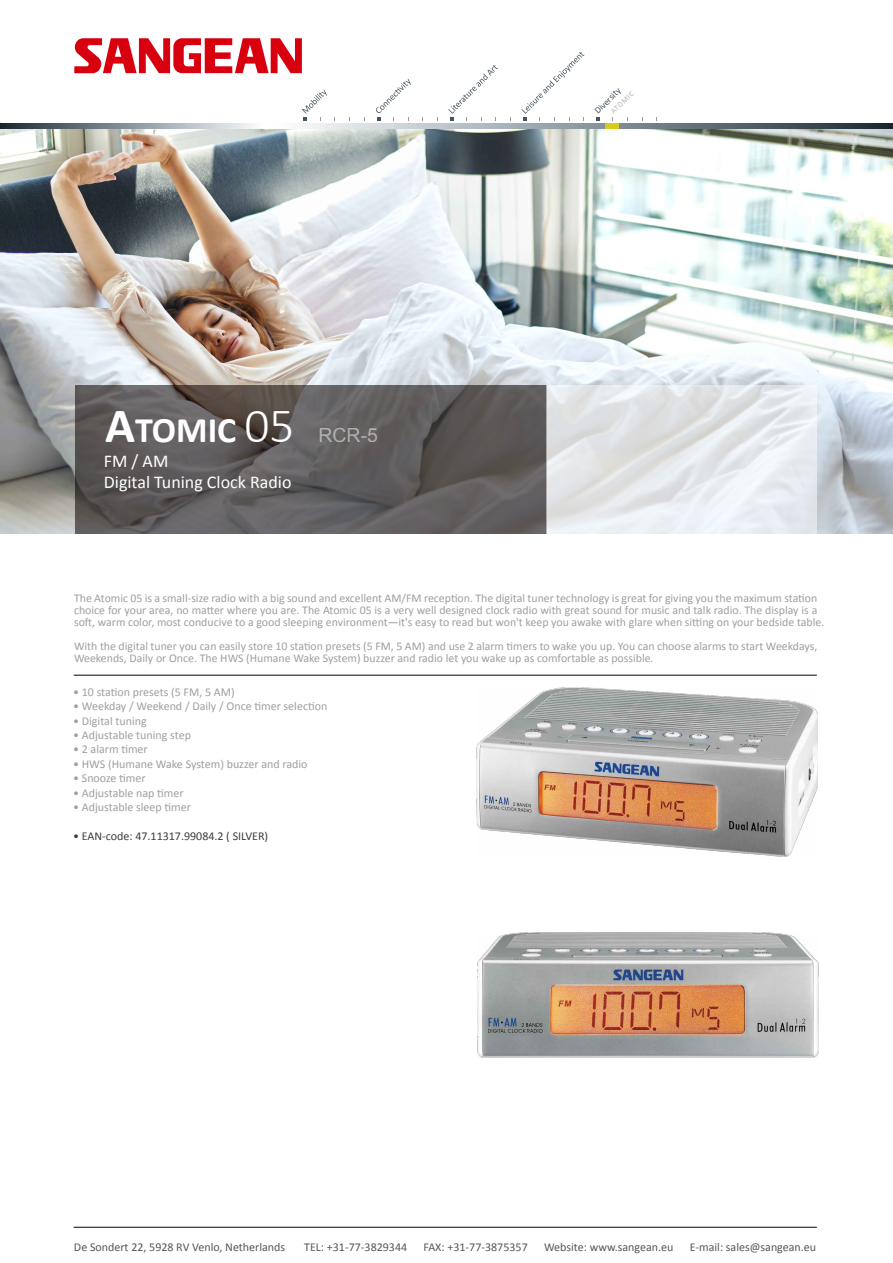
<style>
.page{position:relative;width:893px;height:1263px;background:#fff}
.page>*{position:absolute;margin:0;border:0;box-sizing:border-box;transform-origin:0 0}
.t1{font:700 36px "Calibri";color:#fff}
.t2{font:19.5px "Arial";color:#fff}
.t3{font:18px/21.6px "Calibri";color:#fff}
.t4{font:12px "Calibri";color:#9f9fa0}
.t5{font:12px "Calibri";color:#585757}
.t6{font:12px "Calibri";color:#3f3b3a}
.t7{font:11.85px/11.9px "Calibri";color:#9f9fa0}
.t8{font:9.3px "Calibri";color:#45555f}
.t9{font:7.8px "Calibri";color:#b4b4b4}
.s1{font-size:49.5px}
.s2{font-weight:300;font-size:49.5px}
</style>
<div class="page">
<img style="left:0;top:127px;width:893px;height:406px">
<svg style="left:75px;top:385px;width:471px;height:149px;background:#5e5b5b"></svg>
<svg style="left:0;top:38px;width:892px;height:91px"></svg>
<svg style="left:546px;top:385px;width:271px;height:149px"></svg>
<hr style="left:74px;top:675px;width:743px;height:1px;background:#040000">
<hr style="left:74px;top:1227px;width:743px;height:1px;background:#040000">
<img style="left:477px;top:933px;width:341px;height:124px">
<img style="left:477px;top:687px;width:340px;height:169px">
<h1 class="t1" style="left:105px;top:407px;width:191px"><span class="s1">A</span>TOMIC <span class="s2">05</span></h1>
<h3 class="t3" style="left:104px;top:449px;width:189px">FM / AM<br>Digital Tuning Clock Radio</h3>
<h2 class="t2" style="left:318px;top:422px;width:61px">RCR-5</h2>
<p class="t8" style="left:592px;top:108px;width:34px;rotate:-45deg">Diversity</p>
<p class="t9" style="left:609px;top:109px;width:31px;rotate:-45deg">ATOMIC</p>
<p class="t7" style="left:74px;top:592px;width:752px">The Atomic 05 is a small-size radio with a big sound and excellent AM/FM reception. The digital tuner technology is great for giving you the maximum station choice for your area, no matter where you are. The Atomic 05 is a very well designed clock radio with great sound for music and talk radio. The display is a soft, warm color, most conducive to a good sleeping environment—it's easy to read but won't keep you awake with glare when sitting on your bedside table.</p>
<p class="t7" style="left:74px;top:639px;width:745px">With the digital tuner you can easily store 10 station presets (5 FM, 5 AM) and use 2 alarm timers to wake you up. You can choose alarms to start Weekdays,<br>Weekends, Daily or Once. The HWS (Humane Wake System) buzzer and radio let you wake up as comfortable as possible.</p>
<p class="t4" style="left:73px;top:684px;width:163px">• 10 station presets (5 FM, 5 AM)</p>
<p class="t4" style="left:73px;top:699px;width:256px">• Weekday / Weekend / Daily / Once timer selection</p>
<p class="t4" style="left:73px;top:713px;width:75px">• Digital tuning</p>
<p class="t4" style="left:73px;top:727px;width:119px">• Adjustable tuning step</p>
<p class="t4" style="left:73px;top:742px;width:76px">• 2 alarm timer</p>
<p class="t4" style="left:73px;top:756px;width:236px">• HWS (Humane Wake System) buzzer and radio</p>
<p class="t4" style="left:73px;top:771px;width:74px">• Snooze timer</p>
<p class="t4" style="left:73px;top:785px;width:112px">• Adjustable nap timer</p>
<p class="t4" style="left:73px;top:799px;width:119px">• Adjustable sleep timer</p>
<p class="t6" style="left:73px;top:828px;width:197px">• EAN-code: 47.11317.99084.2 ( SILVER)</p>
<p class="t5" style="left:74px;top:1240px;width:213px">De Sondert 22, 5928 RV Venlo, Netherlands</p>
<p class="t5" style="left:304px;top:1240px;width:104px">TEL: +31-77-3829344</p>
<p class="t5" style="left:423px;top:1240px;width:106px">FAX: +31-77-3875357</p>
<p class="t5" style="left:544px;top:1240px;width:131px">Website: www.sangean.eu</p>
<p class="t5" style="left:690px;top:1240px;width:128px">E-mail: sales@sangean.eu</p>
</div>
